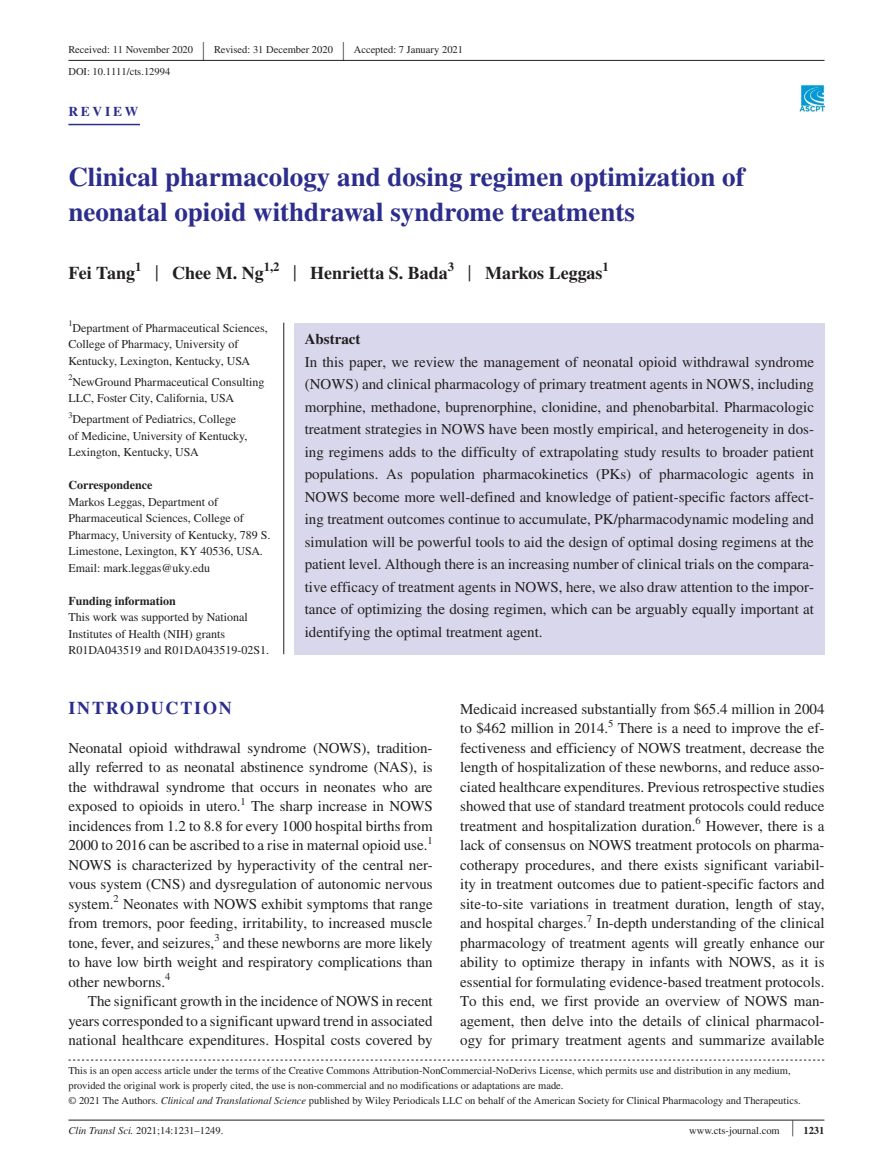
<style>
.page{position:relative;width:893px;height:1174px;background:#fff}
.page>*{position:absolute;margin:0;border:0;box-sizing:border-box;transform-origin:0 0}
.t1{font:700 27px/34.5px "STIX";color:#2c2d8c}
.t2{font:26.55px "STIX";color:#231f20;scale:.4 1}
.t3{font:700 18px "STIX";color:#231f20}
.t4{font:700 18px "STIX";letter-spacing:.1em;color:#2c2d8c}
.t5{font:15px/19.5px "STIX";color:#231f20;text-align:justify}
.t6{font:700 15px "STIX";color:#231f20}
.t7{font:700 13.5px "STIX";letter-spacing:.2em;color:#2c2d8c}
.t8{font:700 12.6px "STIX";color:#231f20}
.t9{font:12px/16.5px "STIX";color:#231f20}
.t10{font:700 12px "STIX";color:#231f20}
.t11{font:10.5px/15px "STIX";color:#231f20}
.t12{font:8.4px "STIX";color:#231f20}
.s1{font-weight:400;font-size:23.4px}
.s2{font-style:italic}
.s3{font-size:23.1px}
.s4{font-weight:700}
</style>
<div class="page">
<hr style="left:68px;top:1119px;width:756px;height:1px;background:#231f20">
<img style="left:799px;top:85px;width:25px;height:26px">
<hr style="left:68px;top:60px;width:756px;height:1px;background:#231f20">
<hr style="left:68px;top:124px;width:72px;height:1px;background:#2c2d8c">
<svg style="left:68px;top:1059px;width:756px;height:1px"></svg>
<hr style="left:283px;top:322px;width:1px;height:332px;background:#231f20">
<div style="left:294px;top:322px;width:530px;height:325px;background:#d9d7eb"></div>
<div style="left:294px;top:646px;width:530px;height:8px;background:#d9d7eb"></div>
<p class="t11" style="left:68px;top:43px;width:126px">Received: 11 November 2020</p>
<h2 class="t2" style="left:203px;top:33px;width:7px">|</h2>
<p class="t11" style="left:214px;top:43px;width:120px">Revised: 31 December 2020</p>
<h2 class="t2" style="left:342px;top:33px;width:7px">|</h2>
<p class="t11" style="left:354px;top:43px;width:111px">Accepted: 7 January 2021</p>
<p class="t11" style="left:68px;top:65px;width:103px">DOI: 10.1111/cts.12994</p>
<p class="t7" style="left:68px;top:103px;width:71px">REVIEW</p>
<h1 class="t1" style="left:68px;top:159px;width:678px">Clinical pharmacology and dosing regimen optimization of neonatal opioid withdrawal syndrome treatments</h1>
<p class="t3" style="left:68px;top:262px;width:536px">Fei Tang<sup>1</sup> <span class="s1">|</span> Chee M. Ng<sup>1,2</sup> <span class="s1">|</span> Henrietta S. Bada<sup>3</sup> <span class="s1">|</span> Markos Leggas</p>
<p class="t8" style="left:603px;top:259px;width:8px">1</p>
<p class="t12" style="left:68px;top:318px;width:6px">1</p>
<p class="t9" style="left:68px;top:320px;width:201px;text-indent:4px">Department of Pharmaceutical Sciences,<br>College of Pharmacy, University of<br>Kentucky, Lexington, Kentucky, USA</p>
<p class="t12" style="left:68px;top:372px;width:6px">2</p>
<p class="t9" style="left:68px;top:374px;width:197px;text-indent:4px">NewGround Pharmaceutical Consulting<br>LLC, Foster City, California, USA</p>
<p class="t9" style="left:68px;top:412px;width:181px"><sup>3</sup>Department of Pediatrics, College of Medicine, University of Kentucky,<br>Lexington, Kentucky, USA</p>
<p class="t10" style="left:68px;top:478px;width:85px">Correspondence</p>
<p class="t9" style="left:68px;top:494px;width:203px">Markos Leggas, Department of Pharmaceutical Sciences, College of Pharmacy, University of Kentucky, 789 S.<br>Limestone, Lexington, KY 40536, USA.<br>Email: mark.leggas@uky.edu</p>
<p class="t10" style="left:68px;top:593px;width:109px">Funding information</p>
<p class="t9" style="left:68px;top:610px;width:202px">This work was supported by National<br>Institutes of Health (NIH) grants<br>R01DA043519 and R01DA043519-02S1.</p>
<p class="t6" style="left:305px;top:330px;width:57px">Abstract</p>
<p class="t5" style="left:305px;top:351px;width:511px;line-height:22.5px">In this paper, we review the management of neonatal opioid withdrawal syndrome (NOWS) and clinical pharmacology of primary treatment agents in NOWS, including morphine, methadone, buprenorphine, clonidine, and phenobarbital. Pharmacologic treatment strategies in NOWS have been mostly empirical, and heterogeneity in dos&shy;ing regimens adds to the difficulty of extrapolating study results to broader patient populations. As population pharmacokinetics (PKs) of pharmacologic agents in NOWS become more well-defined and knowledge of patient-specific factors affect&shy;ing treatment outcomes continue to accumulate, PK/pharmacodynamic modeling and simulation will be powerful tools to aid the design of optimal dosing regimens at the patient level. Although there is an increasing number of clinical trials on the compara&shy;tive efficacy of treatment agents in NOWS, here, we also draw attention to the impor&shy;tance of optimizing the dosing regimen, which can be arguably equally important at identifying the optimal treatment agent.</p>
<p class="t4" style="left:68px;top:697px;width:165px">INTRODUCTION</p>
<p class="t5" style="left:68px;top:739px;width:366px">Neonatal opioid withdrawal syndrome (NOWS), tradition&shy;ally referred to as neonatal abstinence syndrome (NAS), is the withdrawal syndrome that occurs in neonates who are exposed to opioids in utero.</p>
<p class="t11" style="left:241px;top:794px;width:7px">1</p>
<p class="t5" style="left:68px;top:797px;width:366px;text-indent:183px">The sharp increase in NOWS incidences from 1.2 to 8.8 for every 1000 hospital births from 2000 to 2016 can be ascribed to a rise in maternal opioid use.</p>
<p class="t11" style="left:427px;top:833px;width:7px">1</p>
<p class="t5" style="left:68px;top:856px;width:366px">NOWS is characterized by hyperactivity of the central ner&shy;vous system (CNS) and dysregulation of autonomic nervous system.</p>
<p class="t11" style="left:114px;top:891px;width:7px">2</p>
<p class="t5" style="left:68px;top:895px;width:366px;text-indent:55px">Neonates with NOWS exhibit symptoms that range from tremors, poor feeding, irritability, to increased muscle tone, fever, and seizures,</p>
<p class="t11" style="left:214px;top:930px;width:7px">3</p>
<p class="t5" style="left:68px;top:934px;width:366px;text-indent:154px">and these newborns are more likely to have low birth weight and respiratory complications than other newborns.</p>
<p class="t11" style="left:165px;top:969px;width:7px">4</p>
<p class="t5" style="left:68px;top:992px;width:366px;text-indent:20px">The significant growth in the incidence of NOWS in recent years corresponded to a significant upward trend in associated national healthcare expenditures. Hospital costs covered by</p>
<p class="t5" style="left:460px;top:700px;width:366px">Medicaid increased substantially from $65.4 million in 2004 to $462 million in 2014.</p>
<p class="t11" style="left:608px;top:716px;width:7px">5</p>
<p class="t5" style="left:460px;top:719px;width:366px;text-indent:158px">There is a need to improve the ef&shy;fectiveness and efficiency of NOWS treatment, decrease the length of hospitalization of these newborns, and reduce asso&shy;ciated healthcare expenditures. Previous retrospective studies showed that use of standard treatment protocols could reduce treatment and hospitalization duration.</p>
<p class="t11" style="left:696px;top:813px;width:7px">6</p>
<p class="t5" style="left:460px;top:817px;width:366px;text-indent:246px">However, there is a lack of consensus on NOWS treatment protocols on pharma&shy;cotherapy procedures, and there exists significant variabil&shy;ity in treatment outcomes due to patient-specific factors and site-to-site variations in treatment duration, length of stay, and hospital charges.</p>
<p class="t11" style="left:587px;top:911px;width:7px">7</p>
<p class="t5" style="left:460px;top:914px;width:366px;text-indent:136px">In-depth understanding of the clinical pharmacology of treatment agents will greatly enhance our ability to optimize therapy in infants with NOWS, as it is essential for formulating evidence-based treatment protocols.<br>To this end, we first provide an overview of NOWS man&shy;agement, then delve into the details of clinical pharmacol&shy;ogy for primary treatment agents and summarize available</p>
<p class="t11" style="left:68px;top:1063px;width:734px">This is an open access article under the terms of the Creative Commons Attribution-NonCommercial-NoDerivs License, which permits use and distribution in any medium, provided the original work is properly cited, the use is non-commercial and no modifications or adaptations are made.<br>© 2021 The Authors. <span class="s2">Clinical and Translational Science</span> published by Wiley Periodicals LLC on behalf of the American Society for Clinical Pharmacology and Therapeutics.</p>
<p class="t11" style="left:68px;top:1123px;width:156px"><span class="s2">Clin Transl Sci.</span> 2021;14:1231–1249.</p>
<p class="t11" style="left:689px;top:1123px;width:137px">www.cts-journal.com <span class="s3">|</span> <span class="s4">1231</span></p>
</div>
